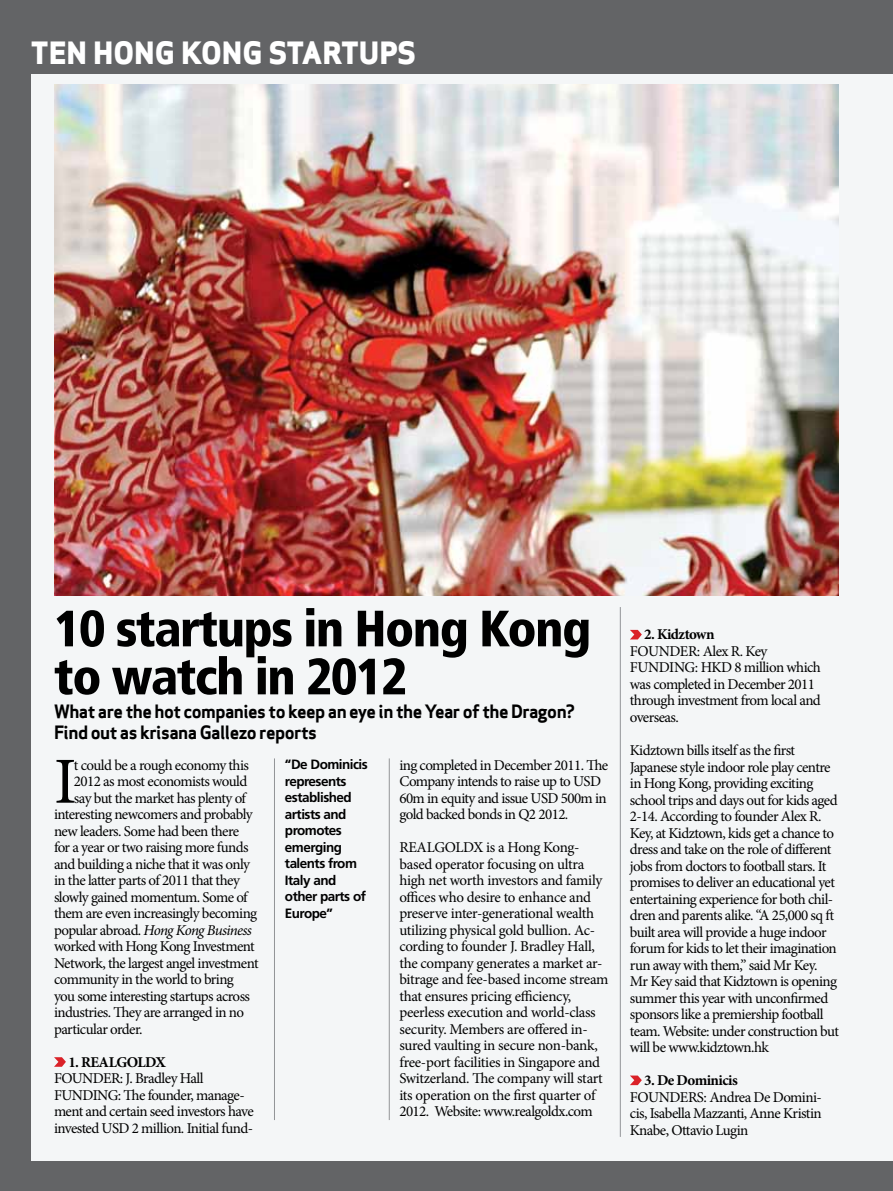
<style>
.page{position:relative;width:893px;height:1191px;background:#f4f6f7}
.page>*{position:absolute;margin:0;border:0;box-sizing:border-box;transform-origin:0 0}
.t1{font:65.7px "Minion Pro";color:#000}
.t2{font:900 condensed 51px/48px "Frutiger";letter-spacing:-.03em;color:#000}
.t3{font:800 30px "Apex Sans";color:#fff}
.t4{font:700 18px/21px "Apex Sans";letter-spacing:-.03em;color:#000}
.t5{font:15px/16.5px "Minion Pro";letter-spacing:-.04em;color:#000}
.t6{font:700 15px "Minion Pro";letter-spacing:-.04em;color:#000}
.t7{font:italic 15px "Minion Pro";letter-spacing:-.05em;color:#000}
.t8{font:700 13.5px/16.5px "Frutiger";letter-spacing:-.04em;color:#000}
.s1{font-style:normal}
</style>
<div class="page">
<hr style="left:620px;top:607px;width:1px;height:529px;background:#939598">
<svg style="left:54px;top:1057px;width:12px;height:9px"></svg>
<hr style="left:389px;top:758px;width:1px;height:362px;background:#939598">
<hr style="left:274px;top:758px;width:1px;height:362px;background:#939598">
<img style="left:54px;top:84px;width:785px;height:511px">
<div style="left:0;top:0;width:31px;height:1176px;background:#636466"></div>
<div style="left:0;top:1161px;width:893px;height:30px;background:#636466"></div>
<div style="left:0;top:0;width:893px;height:74px;background:#636466"></div>
<svg style="left:630px;top:630px;width:12px;height:9px"></svg>
<svg style="left:630px;top:1075px;width:12px;height:10px"></svg>
<h3 class="t3" style="left:31px;top:33px;width:387px">TEN HONG KONG STARTUPS</h3>
<h2 class="t2" style="left:54px;top:604px;width:539px">10 startups in Hong Kong to watch in 2012</h2>
<p class="t4" style="left:54px;top:701px;width:523px">What are the hot companies to keep an eye in the Year of the Dragon?<br>Find out as krisana Gallezo reports</p>
<h1 class="t1" style="left:54px;top:737px;width:24px">I</h1>
<p class="t5" style="left:74px;top:756px;width:177px">t could be a rough economy this</p>
<p class="t5" style="left:74px;top:773px;width:175px">2012 as most economists would</p>
<p class="t5" style="left:74px;top:789px;width:174px">say but the market has plenty of</p>
<p class="t5" style="left:54px;top:806px;width:200px">interesting newcomers and probably</p>
<p class="t5" style="left:54px;top:822px;width:187px">new leaders. Some had been there</p>
<p class="t5" style="left:54px;top:839px;width:196px">for a year or two raising more funds</p>
<p class="t5" style="left:54px;top:855px;width:198px">and building a niche that it was only</p>
<p class="t5" style="left:54px;top:872px;width:187px">in the latter parts of 2011 that they</p>
<p class="t5" style="left:54px;top:888px;width:195px">slowly gained momentum. Some of</p>
<p class="t5" style="left:54px;top:905px;width:205px">them are even increasingly becoming</p>
<p class="t7" style="left:54px;top:919px;width:199px"><span class="s1">popular abroad.</span> Hong Kong Business</p>
<p class="t5" style="left:54px;top:938px;width:202px">worked with Hong Kong Investment</p>
<p class="t5" style="left:54px;top:954px;width:206px">Network, the largest angel investment</p>
<p class="t5" style="left:54px;top:971px;width:181px">community in the world to bring</p>
<p class="t5" style="left:54px;top:987px;width:198px">you some interesting startups across</p>
<p class="t5" style="left:54px;top:1004px;width:192px">industries. They are arranged in no</p>
<p class="t5" style="left:54px;top:1020px;width:90px">particular order.</p>
<p class="t6" style="left:68px;top:1051px;width:99px">1. REALGOLDX</p>
<p class="t5" style="left:54px;top:1070px;width:201px">FOUNDER: J. Bradley Hall<br>FUNDING: The founder, manage&shy;ment and certain seed investors have invested USD 2 million. Initial fund-</p>
<p class="t8" style="left:285px;top:756px;width:84px">“De Dominicis represents established artists and promotes emerging talents from<br>Italy and other parts of<br>Europe”</p>
<p class="t5" style="left:399px;top:756px;width:210px">ing completed in December 2011. The<br>Company intends to raise up to USD<br>60m in equity and issue USD 500m in gold backed bonds in Q2 2012.</p>
<p class="t5" style="left:399px;top:839px;width:211px">REALGOLDX is a Hong Kong&shy;based operator focusing on ultra high net worth investors and family offices who desire to enhance and preserve inter-generational wealth utilizing physical gold bullion. Ac&shy;cording to founder J. Bradley Hall, the company generates a market ar&shy;bitrage and fee-based income stream that ensures pricing efficiency, peerless execution and world-class security. Members are offered in&shy;sured vaulting in secure non-bank, free-port facilities in Singapore and Switzerland. The company will start its operation on the first quarter of 2012. Website: www.realgoldx.com</p>
<p class="t6" style="left:644px;top:624px;width:72px">2. Kidztown</p>
<p class="t5" style="left:630px;top:643px;width:19px">Founder</p>
<p class="t5" style="left:697px;top:643px;width:72px">: Alex R. Key</p>
<p class="t5" style="left:630px;top:659px;width:19px">Funding</p>
<p class="t5" style="left:630px;top:659px;width:192px;text-indent:65px">: HKD 8 million which was completed in December 2011 through investment from local and overseas.</p>
<p class="t5" style="left:630px;top:742px;width:211px">Kidztown bills itself as the first Japanese style indoor role play centre in Hong Kong, providing exciting school trips and days out for kids aged 2-14. According to founder Alex R.<br>Key, at Kidztown, kids get a chance to dress and take on the role of different jobs from doctors to football stars. It promises to deliver an educational yet entertaining experience for both chil&shy;dren and parents alike. “A 25,000 sq ft built area will provide a huge indoor forum for kids to let their imagination run away with them,” said Mr Key.<br>Mr Key said that Kidztown is opening summer this year with unconfirmed sponsors like a premiership football team. Website: under construction but will be www.kidztown.hk</p>
<p class="t6" style="left:644px;top:1069px;width:95px">3. De Dominicis</p>
<p class="t5" style="left:630px;top:1088px;width:18px">Founders</p>
<p class="t5" style="left:630px;top:1088px;width:193px;text-align:justify;text-indent:74px">: Andrea De Domini&shy;cis, Isabella Mazzanti, Anne Kristin Knabe, Ottavio Lugin</p>
</div>
